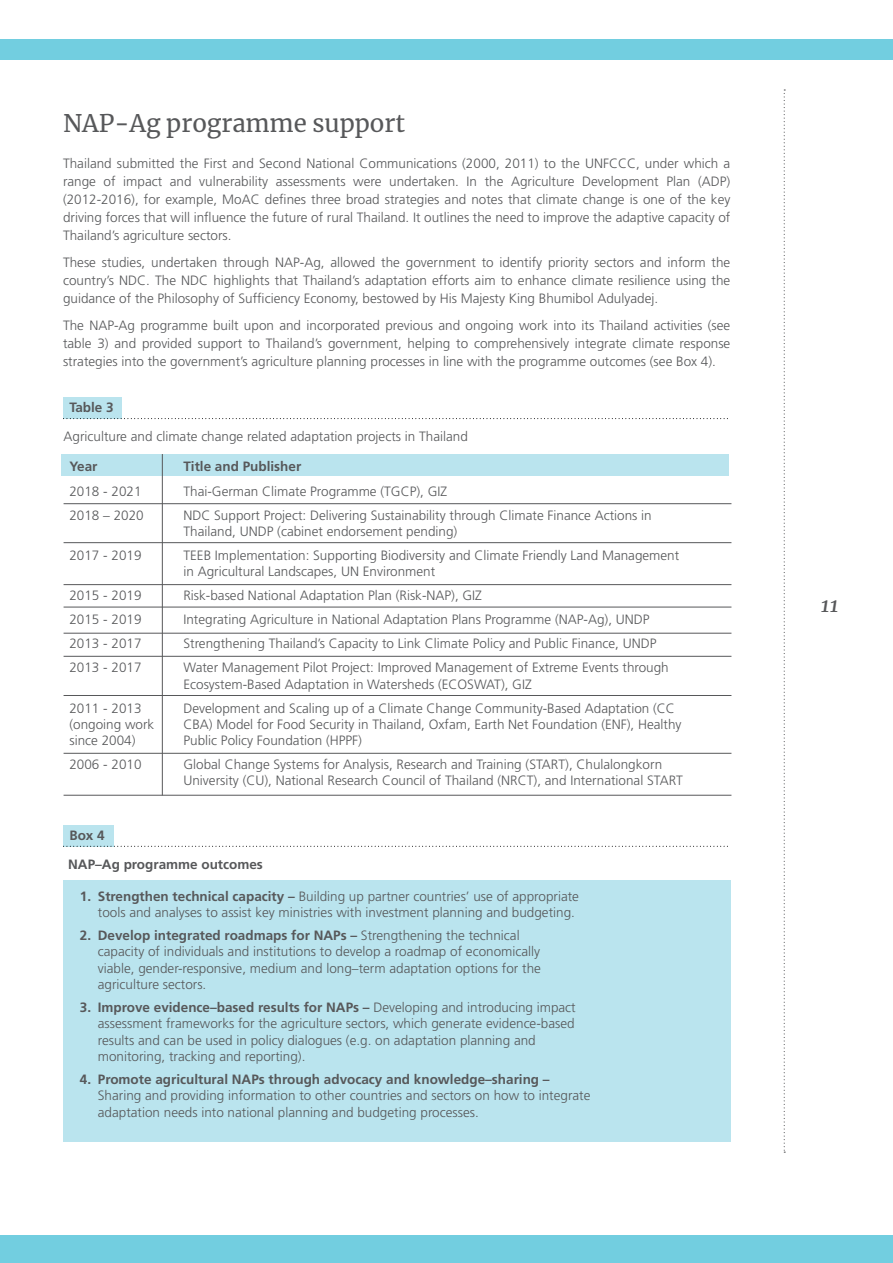
<style>
.page{position:relative;width:893px;height:1263px;background:#fff}
.page>*{position:absolute;margin:0;border:0;box-sizing:border-box;transform-origin:0 0}
.t1{font:24px "Merriweather";color:#57585a}
.body_copy{font:italic 21px "Merriweather";color:#57585a}
.t2{font:300 13.5px/18px "Frutiger";color:#57585a;text-align:justify}
.t3{font:700 13.5px "Frutiger";color:#57585a}
.s1{font-weight:700}
.s2{font-weight:300}
</style>
<div class="page">
<svg style="left:784px;top:89px;width:1px;height:1064px"></svg>
<div style="left:0;top:1235px;width:893px;height:28px;background:#72cee0"></div>
<div style="left:0;top:39px;width:893px;height:21px;background:#72cee0"></div>
<div style="left:62px;top:454px;width:667px;height:21px;background:#bae4ee"></div>
<hr style="left:162px;top:454px;width:1px;height:341px;background:#57585a">
<div style="left:64px;top:397px;width:58px;height:21px;background:#bae4ee"></div>
<svg style="left:64px;top:418px;width:664px;height:1px"></svg>
<hr style="left:64px;top:503px;width:667px;height:1px;background:#57585a">
<hr style="left:64px;top:542px;width:667px;height:1px;background:#57585a">
<hr style="left:64px;top:584px;width:667px;height:1px;background:#57585a">
<hr style="left:64px;top:607px;width:667px;height:1px;background:#57585a">
<hr style="left:64px;top:633px;width:667px;height:1px;background:#57585a">
<hr style="left:64px;top:656px;width:667px;height:1px;background:#57585a">
<hr style="left:64px;top:695px;width:667px;height:1px;background:#57585a">
<hr style="left:64px;top:753px;width:667px;height:1px;background:#57585a">
<hr style="left:64px;top:795px;width:667px;height:1px;background:#57585a">
<div style="left:64px;top:825px;width:50px;height:21px;background:#bae4ee"></div>
<svg style="left:64px;top:846px;width:664px;height:1px"></svg>
<div style="left:64px;top:881px;width:667px;height:261px;background:#bae4ee"></div>
<p class="t1" style="left:63px;top:107px;width:344px">NAP-Ag programme support</p>
<p class="t2" style="left:63px;top:154px;width:669px">Thailand submitted the First and Second National Communications (2000, 2011) to the UNFCCC, under which a range of impact and vulnerability assessments were undertaken. In the Agriculture Development Plan (ADP) (2012-2016), for example, MoAC defines three broad strategies and notes that climate change is one of the key driving forces that will influence the future of rural Thailand. It outlines the need to improve the adaptive capacity of Thailand’s agriculture sectors.</p>
<p class="t2" style="left:63px;top:253px;width:669px">These studies, undertaken through NAP-Ag, allowed the government to identify priority sectors and inform the country’s NDC. The NDC highlights that Thailand’s adaptation efforts aim to enhance climate resilience using the guidance of the Philosophy of Sufficiency Economy, bestowed by His Majesty King Bhumibol Adulyadej.</p>
<p class="t2" style="left:63px;top:316px;width:669px">The NAP-Ag programme built upon and incorporated previous and ongoing work into its Thailand activities (see table 3) and provided support to Thailand’s government, helping to comprehensively integrate climate response strategies into the government’s agriculture planning processes in line with the programme outcomes (see Box 4).</p>
<p class="t3" style="left:69px;top:400px;width:46px">Table 3</p>
<p class="t2" style="left:64px;top:427px;width:406px">Agriculture and climate change related adaptation projects in Thailand</p>
<p class="t3" style="left:69px;top:458px;width:30px">Year</p>
<p class="t3" style="left:183px;top:458px;width:119px">Title and Publisher</p>
<p class="t2" style="left:69px;top:482px;width:74px">2018 - 2021</p>
<p class="t2" style="left:183px;top:482px;width:265px">Thai-German Climate Programme (TGCP), GIZ</p>
<p class="t2" style="left:69px;top:506px;width:76px">2018 – 2020</p>
<p class="t2" style="left:183px;top:506px;width:470px">NDC Support Project: Delivering Sustainability through Climate Finance Actions in</p>
<p class="t2" style="left:183px;top:522px;width:275px">Thailand, UNDP (cabinet endorsement pending)</p>
<p class="t2" style="left:69px;top:546px;width:74px">2017 - 2019</p>
<p class="t2" style="left:183px;top:546px;width:497px">TEEB Implementation: Supporting Biodiversity and Climate Friendly Land Management</p>
<p class="t2" style="left:183px;top:563px;width:253px">in Agricultural Landscapes, UN Environment</p>
<p class="t2" style="left:69px;top:587px;width:74px">2015 - 2019</p>
<p class="t2" style="left:183px;top:587px;width:300px">Risk-based National Adaptation Plan (Risk-NAP), GIZ</p>
<p class="t2" style="left:69px;top:611px;width:74px">2015 - 2019</p>
<p class="t2" style="left:183px;top:611px;width:468px">Integrating Agriculture in National Adaptation Plans Programme (NAP-Ag), UNDP</p>
<p class="t2" style="left:69px;top:635px;width:74px">2013 - 2017</p>
<p class="t2" style="left:183px;top:635px;width:475px">Strengthening Thailand’s Capacity to Link Climate Policy and Public Finance, UNDP</p>
<p class="t2" style="left:69px;top:659px;width:74px">2013 - 2017</p>
<p class="t2" style="left:183px;top:659px;width:487px">Water Management Pilot Project: Improved Management of Extreme Events through</p>
<p class="t2" style="left:183px;top:675px;width:350px">Ecosystem-Based Adaptation in Watersheds (ECOSWAT), GIZ</p>
<p class="t2" style="left:69px;top:699px;width:74px">2011 - 2013</p>
<p class="t2" style="left:183px;top:699px;width:493px">Development and Scaling up of a Climate Change Community-Based Adaptation (CC</p>
<p class="t2" style="left:69px;top:715px;width:86px">(ongoing work</p>
<p class="t2" style="left:183px;top:715px;width:500px">CBA) Model for Food Security in Thailand, Oxfam, Earth Net Foundation (ENF), Healthy</p>
<p class="t2" style="left:69px;top:731px;width:68px">since 2004)</p>
<p class="t2" style="left:183px;top:731px;width:180px">Public Policy Foundation (HPPF)</p>
<p class="t2" style="left:69px;top:755px;width:74px">2006 - 2010</p>
<p class="t2" style="left:183px;top:755px;width:480px">Global Change Systems for Analysis, Research and Training (START), Chulalongkorn</p>
<p class="t2" style="left:183px;top:771px;width:501px">University (CU), National Research Council of Thailand (NRCT), and International START</p>
<p class="t3" style="left:69px;top:827px;width:37px">Box 4</p>
<p class="t3" style="left:68px;top:856px;width:196px">NAP–Ag programme outcomes</p>
<p class="t2" style="left:80px;top:887px;width:501px"><span class="s1">1. Strengthen technical capacity –</span> Building up partner countries’ use of appropriate</p>
<p class="t2" style="left:98px;top:904px;width:479px">tools and analyses to assist key ministries with investment planning and budgeting.</p>
<p class="t3" style="left:80px;top:927px;width:441px">2. Develop integrated roadmaps for NAPs – <span class="s2">Strengthening the technical</span></p>
<p class="t2" style="left:98px;top:943px;width:444px">capacity of individuals and institutions to develop a roadmap of economically</p>
<p class="t2" style="left:98px;top:959px;width:445px">viable, gender‑responsive, medium and long–term adaptation options for the</p>
<p class="t2" style="left:98px;top:976px;width:110px">agriculture sectors.</p>
<p class="t3" style="left:80px;top:999px;width:497px">3. Improve evidence–based results for NAPs – <span class="s2">Developing and introducing impact</span></p>
<p class="t2" style="left:98px;top:1015px;width:478px">assessment frameworks for the agriculture sectors, which generate evidence‑based</p>
<p class="t2" style="left:98px;top:1031px;width:439px">results and can be used in policy dialogues (e.g. on adaptation planning and</p>
<p class="t2" style="left:98px;top:1048px;width:209px">monitoring, tracking and reporting).</p>
<p class="t3" style="left:80px;top:1071px;width:471px">4. Promote agricultural NAPs through advocacy and knowledge–sharing –</p>
<p class="t2" style="left:98px;top:1087px;width:494px">Sharing and providing information to other countries and sectors on how to integrate</p>
<p class="t2" style="left:98px;top:1103px;width:382px">adaptation needs into national planning and budgeting processes.</p>
<p class="body_copy" style="left:821px;top:590px;width:20px">11</p>
</div>
